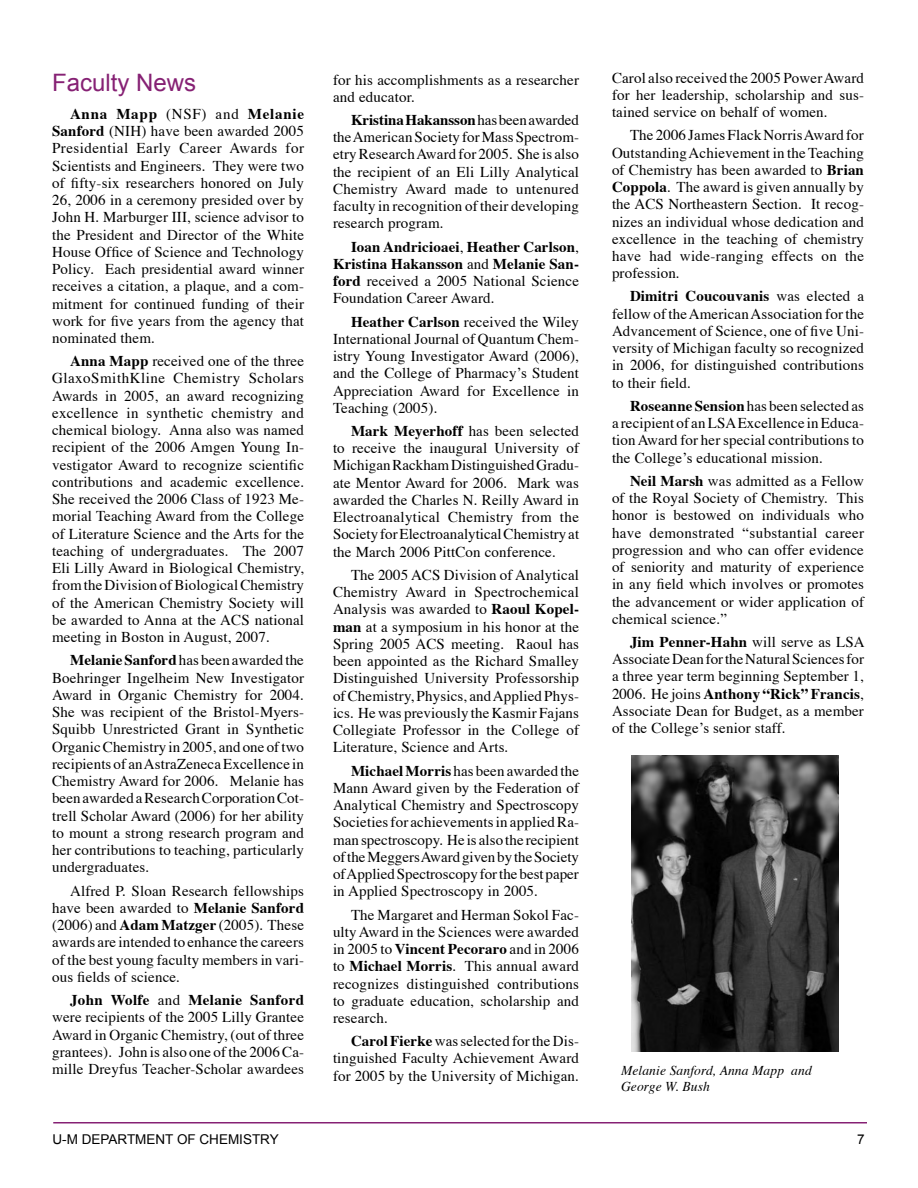
<style>
.page{position:relative;width:918px;height:1188px;background:#fff}
.page>*{position:absolute;margin:0;border:0;box-sizing:border-box;transform-origin:0 0}
.t1{font:24px "Arial";color:#862174}
.t2{font:15px/17.2px "Times";letter-spacing:.01em;color:#000;text-align:justify}
.t3{font:700 15px/17.2px "Times";letter-spacing:.01em;color:#000;text-align:justify}
.t4{font:italic 13.5px/16.2px "Times";letter-spacing:.01em;color:#000}
.t5{font:13.5px "Arial";color:#000}
.s1{font-weight:700}
.s2{font-weight:400}
</style>
<div class="page">
<hr style="left:53px;top:1122px;width:814px;height:2px;background:#862174">
<img style="left:632px;top:756px;width:207px;height:295px">
<h1 class="t1" style="left:52px;top:69px;width:146px">Faculty News</h1>
<p class="t2" style="left:52px;top:104px;width:254px;text-indent:18px"><span class="s1">Anna Mapp</span> (NSF) and <span class="s1">Melanie Sanford</span> (NIH) have been awarded 2005<br>Presidential Early Career Awards for Scientists and Engineers. They were two of fifty-six researchers honored on July 26, 2006 in a ceremony presided over by John H. Marburger III, science advisor to the President and Director of the White House Office of Science and Technology Policy. Each presidential award winner receives a citation, a plaque, and a com&shy;mitment for continued funding of their work for five years from the agency that nominated them.</p>
<p class="t2" style="left:52px;top:351px;width:254px;text-indent:18px"><span class="s1">Anna Mapp</span> received one of the three GlaxoSmithKline Chemistry Scholars Awards in 2005, an award recognizing excellence in synthetic chemistry and chemical biology. Anna also was named recipient of the 2006 Amgen Young In&shy;vestigator Award to recognize scientific contributions and academic excellence.<br>She received the 2006 Class of 1923 Me&shy;morial Teaching Award from the College of Literature Science and the Arts for the teaching of undergraduates. The 2007<br>Eli Lilly Award in Biological Chemistry, from the Division of Biological Chemistry of the American Chemistry Society will be awarded to Anna at the ACS national meeting in Boston in August, 2007.</p>
<p class="t2" style="left:52px;top:650px;width:254px;text-indent:18px"><span class="s1">Melanie Sanford</span> has been awarded the Boehringer Ingelheim New Investigator Award in Organic Chemistry for 2004.<br>She was recipient of the Bristol-Myers-Squibb Unrestricted Grant in Synthetic Organic Chemistry in 2005, and one of two recipients of an AstraZeneca Excellence in Chemistry Award for 2006. Melanie has been awarded a Research Corporation Cot&shy;trell Scholar Award (2006) for her ability to mount a strong research program and her contributions to teaching, particularly undergraduates.</p>
<p class="t2" style="left:52px;top:881px;width:254px;text-indent:18px">Alfred P. Sloan Research fellowships have been awarded to <span class="s1">Melanie Sanford </span>(2006) and <span class="s1">Adam Matzger</span> (2005). These awards are intended to enhance the careers of the best young faculty members in vari&shy;ous fields of science.</p>
<p class="t2" style="left:52px;top:990px;width:254px;text-indent:18px"><span class="s1">John Wolfe</span> and <span class="s1">Melanie Sanford </span>were recipients of the 2005 Lilly Grantee Award in Organic Chemistry, (out of three grantees). John is also one of the 2006 Ca&shy;mille Dreyfus Teacher-Scholar awardees</p>
<p class="t5" style="left:52px;top:1132px;width:228px">U-M DEPARTMENT OF CHEMISTRY</p>
<p class="t2" style="left:333px;top:70px;width:248px">for his accomplishments as a researcher and educator.</p>
<p class="t2" style="left:333px;top:110px;width:248px;text-indent:18px"><span class="s1">Kristina Hakansson</span> has been awarded the American Society for Mass Spectrom&shy;etry Research Award for 2005. She is also the recipient of an Eli Lilly Analytical Chemistry Award made to untenured faculty in recognition of their developing research program.</p>
<p class="t3" style="left:333px;top:236px;width:248px;text-indent:18px">Ioan Andricioaei<span class="s2">,</span> Heather Carlson<span class="s2">, </span>Kristina Hakansson <span class="s2">and</span> Melanie San&shy;ford <span class="s2">received a 2005 National Science Foundation Career Award.</span></p>
<p class="t2" style="left:333px;top:312px;width:248px;text-indent:18px"><span class="s1">Heather Carlson</span> received the Wiley International Journal of Quantum Chem&shy;istry Young Investigator Award (2006), and the College of Pharmacy’s Student Appreciation Award for Excellence in Teaching (2005).</p>
<p class="t2" style="left:333px;top:421px;width:248px;text-indent:18px"><span class="s1">Mark Meyerhoff</span> has been selected to receive the inaugural University of Michigan Rackham Distinguished Gradu&shy;ate Mentor Award for 2006. Mark was awarded the Charles N. Reilly Award in Electroanalytical Chemistry from the Society for Electroanalytical Chemistry at the March 2006 PittCon conference.</p>
<p class="t2" style="left:333px;top:565px;width:248px;text-indent:18px">The 2005 ACS Division of Analytical Chemistry Award in Spectrochemical Analysis was awarded to <span class="s1">Raoul Kopel&shy;man</span> at a symposium in his honor at the Spring 2005 ACS meeting. Raoul has been appointed as the Richard Smalley Distinguished University Professorship of Chemistry, Physics, and Applied Phys&shy;ics. He was previously the Kasmir Fajans Collegiate Professor in the College of Literature, Science and Arts.</p>
<p class="t2" style="left:333px;top:761px;width:248px;text-indent:18px"><span class="s1">Michael Morris</span> has been awarded the Mann Award given by the Federation of Analytical Chemistry and Spectroscopy Societies for achievements in applied Ra&shy;man spectroscopy. He is also the recipient of the Meggers Award given by the Society of Applied Spectroscopy for the best paper in Applied Spectroscopy in 2005.</p>
<p class="t2" style="left:333px;top:905px;width:248px;text-indent:18px">The Margaret and Herman Sokol Fac&shy;ulty Award in the Sciences were awarded in 2005 to <span class="s1">Vincent Pecoraro</span> and in 2006 to <span class="s1">Michael Morris</span>. This annual award recognizes distinguished contributions to graduate education, scholarship and research.</p>
<p class="t2" style="left:333px;top:1031px;width:248px;text-indent:18px"><span class="s1">Carol Fierke</span> was selected for the Dis&shy;tinguished Faculty Achievement Award for 2005 by the University of Michigan.</p>
<p class="t2" style="left:612px;top:68px;width:254px">Carol also received the 2005 Power Award for her leadership, scholarship and sus&shy;tained service on behalf of women.</p>
<p class="t2" style="left:612px;top:125px;width:254px;text-indent:18px">The 2006 James Flack Norris Award for Outstanding Achievement in the Teaching of Chemistry has been awarded to <span class="s1">Brian Coppola</span>. The award is given annually by the ACS Northeastern Section. It recog&shy;nizes an individual whose dedication and excellence in the teaching of chemistry have had wide-ranging effects on the profession.</p>
<p class="t2" style="left:612px;top:287px;width:254px;text-indent:18px"><span class="s1">Dimitri Coucouvanis</span> was elected a fellow of the American Association for the Advancement of Science, one of five Uni&shy;versity of Michigan faculty so recognized in 2006, for distinguished contributions to their field.</p>
<p class="t2" style="left:612px;top:396px;width:254px;text-indent:18px"><span class="s1">Roseanne Sension</span> has been selected as a recipient of an LSA Excellence in Educa&shy;tion Award for her special contributions to the College’s educational mission.</p>
<p class="t2" style="left:612px;top:471px;width:254px;text-indent:18px"><span class="s1">Neil Marsh</span> was admitted as a Fellow of the Royal Society of Chemistry. This honor is bestowed on individuals who have demonstrated “substantial career progression and who can offer evidence of seniority and maturity of experience in any field which involves or promotes the advancement or wider application of chemical science.”</p>
<p class="t2" style="left:612px;top:632px;width:254px;text-indent:18px"><span class="s1">Jim Penner-Hahn</span> will serve as LSA Associate Dean for the Natural Sciences for a three year term beginning September 1, 2006. He joins <span class="s1">Anthony “Rick” Francis</span>, Associate Dean for Budget, as a member of the College’s senior staff.</p>
<p class="t4" style="left:621px;top:1061px;width:192px">Melanie Sanford, Anna Mapp and<br>George W. Bush</p>
</div>
